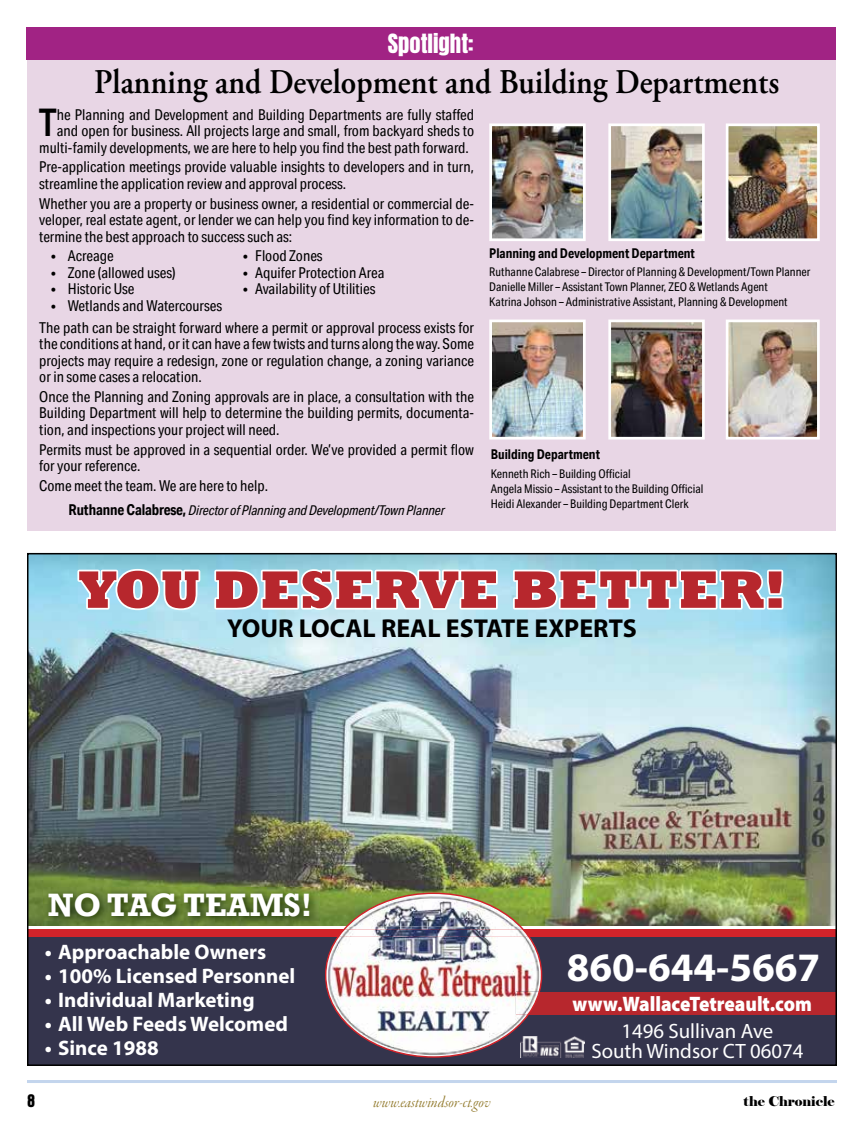
<style>
.page{position:relative;width:864px;height:1134px;background:#fff}
.page>*{position:absolute;margin:0;border:0;box-sizing:border-box;transform-origin:0 0}
.t1{font:800 53.55px "Rockwell";color:#b7272d}
.t2{font:700 40.5px "Myriad Pro";color:#fff}
.t3{font:500 38.1px "Aktiv Grotesk Cd";color:#000}
.t4{font:600 34.65px "Adobe Garamond Pro";color:#000;scale:.91 1}
.t5{font:700 33.15px "Rockwell";color:#fff}
.t6{font:700 25.95px "Myriad Pro";color:#000}
.t7{font:22.5px "Anton";color:#fff}
.t8{font:700 21px "Myriad Pro";color:#fff}
.t9{font:900 21px "Myriad Pro";color:#fff;scale:.92 1}
.t10{font:20.85px/19.5px "Myriad Pro";color:#fff;text-align:center}
.t11{font:19.5px "Anzeigen Gro";color:#000}
.t12{font:16.5px "Garamond Premr Pro It Disp";color:#937b2e}
.t13{font:15px/16.5px "Aktiv Grotesk Cd";color:#000}
.t14{font:italic 13.5px "Aktiv Grotesk Cd";letter-spacing:-.01em;color:#000}
.t15{font:700 13.5px "Aktiv Grotesk Cd";color:#000}
.t16{font:13.5px "Elephant";color:#000}
.t17{font:12px/15px "Aktiv Grotesk Cd";color:#000}
.s1{font-weight:700;font-style:normal;font-size:15px}
</style>
<div class="page">
<hr style="left:27px;top:1080px;width:810px;height:3px;background:#c3d5ed">
<div style="left:27px;top:53px;width:809px;height:477px;background:#e8d6e5"></div>
<div style="left:26px;top:27px;width:810px;height:33px;background:#a12384"></div>
<img style="left:612px;top:324px;width:89px;height:112px">
<div style="left:608px;top:320px;width:97px;height:120px;border:3px solid #fff"></div>
<img style="left:730px;top:324px;width:86px;height:112px">
<div style="left:726px;top:320px;width:94px;height:120px;border:3px solid #fff"></div>
<img style="left:493px;top:324px;width:89px;height:112px">
<div style="left:489px;top:320px;width:97px;height:120px;border:3px solid #fff"></div>
<img style="left:612px;top:127px;width:89px;height:110px">
<div style="left:608px;top:123px;width:97px;height:118px;border:3px solid #fff"></div>
<img style="left:730px;top:127px;width:86px;height:110px">
<div style="left:726px;top:123px;width:94px;height:118px;border:3px solid #fff"></div>
<img style="left:493px;top:127px;width:89px;height:110px">
<div style="left:489px;top:123px;width:97px;height:118px;border:3px solid #fff"></div>
<img style="left:27px;top:553px;width:810px;height:513px">
<img style="left:520px;top:1037px;width:64px;height:21px">
<h3 class="t7" style="left:388px;top:32px;width:87px">Spotlight:</h3>
<h3 class="t4" style="left:94px;top:62px;width:754px">Planning and Development and Building Departments</h3>
<h3 class="t3" style="left:39px;top:100px;width:20px">T</h3>
<p class="t13" style="left:57px;top:106px;width:419px">he Planning and Development and Building Departments are fully staffed</p>
<p class="t13" style="left:57px;top:122px;width:419px">and open for business. All projects large and small, from backyard sheds to</p>
<p class="t13" style="left:39px;top:139px;width:431px">multi-family developments, we are here to help you find the best path forward.</p>
<p class="t13" style="left:39px;top:159px;width:436px">Pre-application meetings provide valuable insights to developers and in turn, streamline the application review and approval process.</p>
<p class="t13" style="left:39px;top:195px;width:436px;text-align:justify">Whether you are a property or business owner, a residential or commercial de&shy;veloper, real estate agent, or lender we can help you find key information to de&shy;termine the best approach to success such as:</p>
<p class="t13" style="left:51px;top:248px;width:64px">• Acreage</p>
<p class="t13" style="left:243px;top:248px;width:81px">• Flood Zones</p>
<p class="t13" style="left:51px;top:264px;width:126px">• Zone (allowed uses)</p>
<p class="t13" style="left:243px;top:264px;width:143px">• Aquifer Protection Area</p>
<p class="t13" style="left:51px;top:281px;width:85px">• Historic Use</p>
<p class="t13" style="left:243px;top:281px;width:134px">• Availability of Utilities</p>
<p class="t13" style="left:39px;top:294px;width:436px;line-height:21.9px;text-indent:12px">• Wetlands and Watercourses<br>The path can be straight forward where a permit or approval process exists for</p>
<p class="t13" style="left:39px;top:336px;width:436px;text-align:justify">the conditions at hand, or it can have a few twists and turns along the way. Some projects may require a redesign, zone or regulation change, a zoning variance or in some cases a relocation.</p>
<p class="t13" style="left:39px;top:388px;width:436px;text-align:justify">Once the Planning and Zoning approvals are in place, a consultation with the Building Department will help to determine the building permits, documenta&shy;tion, and inspections your project will need.</p>
<p class="t13" style="left:39px;top:441px;width:436px">Permits must be approved in a sequential order. We’ve provided a permit flow for your reference.</p>
<p class="t13" style="left:39px;top:477px;width:230px">Come meet the team. We are here to help.</p>
<p class="t14" style="left:69px;top:502px;width:378px"><span class="s1">Ruthanne Calabrese,</span> Director of Planning and Development/Town Planner</p>
<p class="t15" style="left:489px;top:244px;width:207px">Planning and Development Department</p>
<p class="t17" style="left:489px;top:264px;width:323px">Ruthanne Calabrese – Director of Planning &amp; Development/Town Planner<br>Danielle Miller – Assistant Town Planner, ZEO &amp; Wetlands Agent<br>Katrina Johson – Administrative Assistant, Planning &amp; Development</p>
<p class="t15" style="left:491px;top:446px;width:111px">Building Department</p>
<p class="t17" style="left:491px;top:466px;width:214px">Kenneth Rich – Building Official<br>Angela Missio – Assistant to the Building Official<br>Heidi Alexander – Building Department Clerk</p>
<h1 class="t1" style="left:78px;top:559px;width:709px">YOU DESERVE BETTER!</h1>
<h3 class="t6" style="left:227px;top:611px;width:411px">YOUR LOCAL REAL ESTATE EXPERTS</h3>
<h3 class="t5" style="left:48px;top:884px;width:266px">NO TAG TEAMS!</h3>
<h3 class="t8" style="left:45px;top:938px;width:223px">• Approachable Owners</h3>
<h3 class="t8" style="left:45px;top:962px;width:252px">• 100% Licensed Personnel</h3>
<h3 class="t8" style="left:45px;top:986px;width:211px">• Individual Marketing</h3>
<h3 class="t8" style="left:45px;top:1010px;width:245px">• All Web Feeds Welcomed</h3>
<h3 class="t8" style="left:45px;top:1034px;width:116px">• Since 1988</h3>
<h2 class="t2" style="left:567px;top:941px;width:255px">860-644-5667</h2>
<h3 class="t9" style="left:573px;top:990px;width:262px">www.WallaceTetreault.com</h3>
<h3 class="t10" style="left:591px;top:1021px;width:214px">1496 Sullivan Ave<br>South Windsor CT 06074</h3>
<h3 class="t11" style="left:27px;top:1090px;width:10px">8</h3>
<p class="t12" style="left:373px;top:1093px;width:119px">www.eastwindsor-ct.gov</p>
<p class="t16" style="left:744px;top:1093px;width:93px">the Chronicle</p>
</div>
